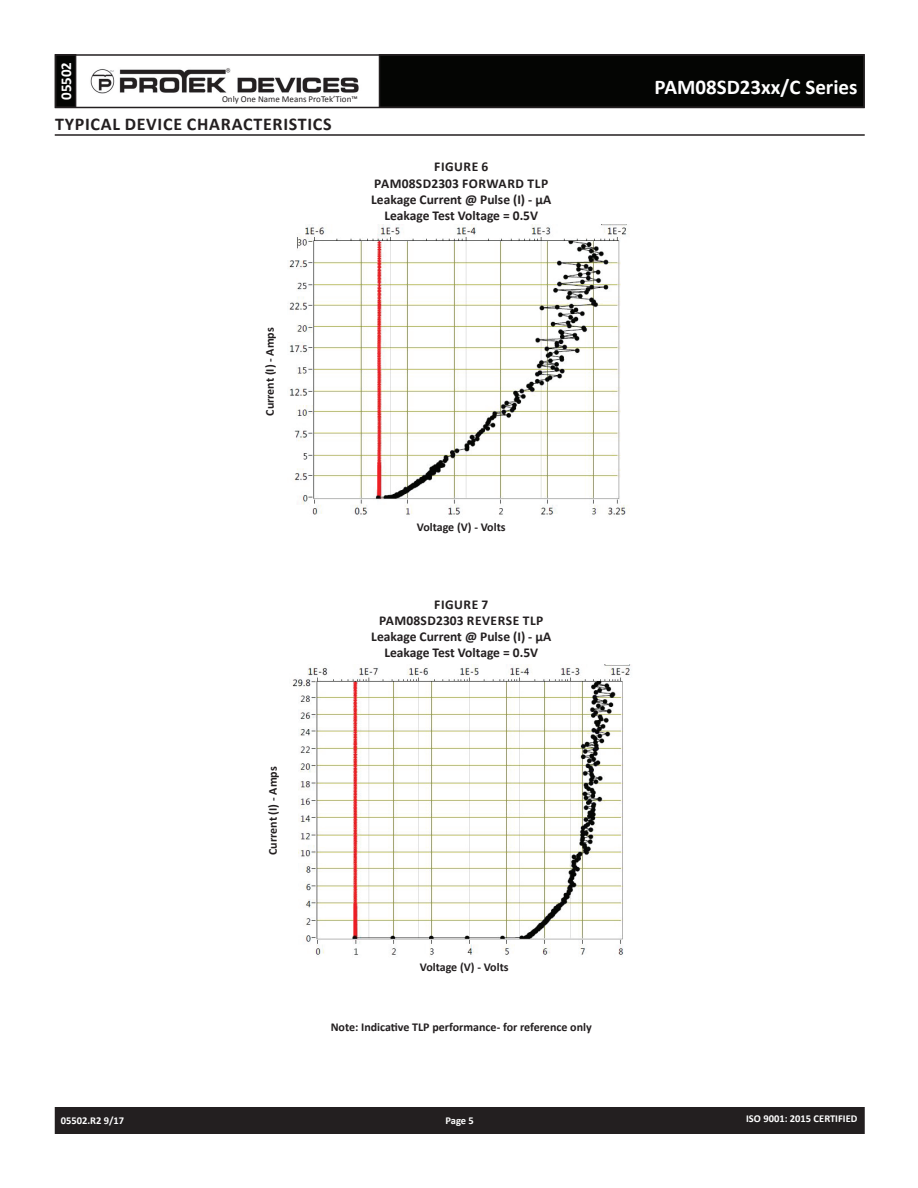
<style>
.page{position:relative;width:918px;height:1188px;background:#fff}
.page>*{position:absolute;margin:0;border:0;box-sizing:border-box;transform-origin:0 0}
.t1{font:700 21px "Calibri";color:#fff}
.t2{font:700 18px "Calibri";letter-spacing:.04em;color:#231f20}
.t3{font:700 15px "Calibri";color:#fff}
.t4{font:700 13.5px/16.2px "Calibri";color:#231f20;text-align:center}
.t5{font:700 12px "Calibri";color:#231f20}
.t6{font:700 10.5px "Calibri";color:#fff}
.t7{font:9px "Calibri";color:#231f20}
</style>
<div class="page">
<div style="left:56px;top:1108px;width:808px;height:25px;background:#231f20"></div>
<div style="left:55px;top:1107px;width:810px;height:27px;border:2px solid #231f20"></div>
<div style="left:56px;top:55px;width:20px;height:52px;background:#040503"></div>
<div style="left:55px;top:54px;width:21px;height:54px;border:2px solid #231f20"></div>
<div style="left:380px;top:55px;width:484px;height:52px;background:#040503"></div>
<div style="left:55px;top:54px;width:810px;height:54px;border:2px solid #231f20"></div>
<img style="left:90px;top:68px;width:269px;height:26px">
<hr style="left:55px;top:134px;width:810px;height:2px;background:#231f20">
<img style="left:289px;top:225px;width:341px;height:290px">
<img style="left:292px;top:665px;width:338px;height:290px">
<p class="t3" style="left:56px;top:100px;width:40px;rotate:-90deg">05502</p>
<p class="t7" style="left:222px;top:93px;width:137px">Only One Name Means ProTek’Tion™</p>
<h2 class="t2" style="left:55px;top:112px;width:278px">TYPICAL DEVICE CHARACTERISTICS</h2>
<p class="t4" style="left:371px;top:159px;width:181px">FIGURE 6<br>PAM08SD2303 FORWARD TLP<br>Leakage Current @ Pulse (I) - µA<br>Leakage Test Voltage = 0.5V</p>
<p class="t5" style="left:262px;top:416px;width:90px;rotate:-90deg">Current (I) - Amps</p>
<p class="t5" style="left:265px;top:855px;width:90px;rotate:-90deg">Current (I) - Amps</p>
<p class="t5" style="left:417px;top:520px;width:90px">Voltage (V) - Volts</p>
<p class="t4" style="left:371px;top:596px;width:181px">FIGURE 7<br>PAM08SD2303 REVERSE TLP<br>Leakage Current @ Pulse (I) - µA<br>Leakage Test Voltage = 0.5V</p>
<p class="t5" style="left:420px;top:959px;width:90px">Voltage (V) - Volts</p>
<p class="t5" style="left:331px;top:1019px;width:263px">Note: Indicative TLP performance- for reference only</p>
<p class="t6" style="left:61px;top:1114px;width:65px">05502.R2 9/17</p>
<p class="t6" style="left:446px;top:1114px;width:30px">Page 5</p>
<h1 class="t1" style="left:655px;top:74px;width:204px">PAM08SD23xx/C Series</h1>
<p class="t6" style="left:746px;top:1112px;width:113px">ISO 9001: 2015 CERTIFIED</p>
</div>
